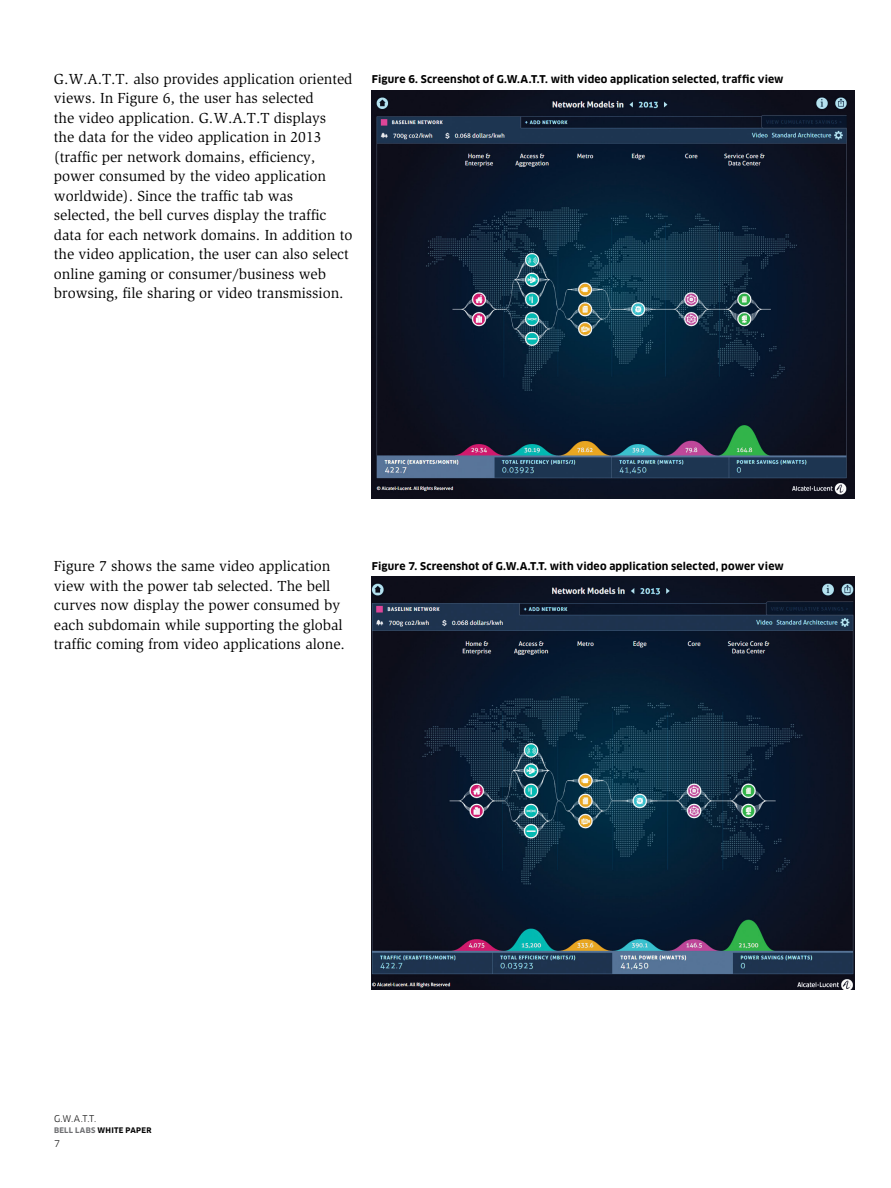
<style>
.page{position:relative;width:891px;height:1188px;background:#fff}
.page>*{position:absolute;margin:0;border:0;box-sizing:border-box;transform-origin:0 0}
.t1{font:15px/19.5px "Slimbach Std";letter-spacing:-.005em;color:#000}
.t2{font:700 10.5px "Clan OT";letter-spacing:.015em;color:#000}
.t3{font:9px "Clan OT";color:#000}
.t4{font:700 7.5px "Clan OT";letter-spacing:.03em;color:#000}
.s1{color:#6d6e71}
</style>
<div class="page">
<img style="left:372px;top:90px;width:483px;height:409px">
<img style="left:372px;top:577px;width:483px;height:413px">
<p class="t1" style="left:54px;top:69px;width:300px">G.W.A.T.T. also provides application oriented views. In Figure 6, the user has selected<br>the video application. G.W.A.T.T displays<br>the data for the video application in 2013 (traffic per network domains, efficiency, power consumed by the video application worldwide). Since the traffic tab was selected, the bell curves display the traffic data for each network domains. In addition to the video application, the user can also select online gaming or consumer/business web browsing, file sharing or video transmission.</p>
<p class="t2" style="left:372px;top:73px;width:413px">Figure 6. Screenshot of G.W.A.T.T. with video application selected, traffic view</p>
<p class="t1" style="left:54px;top:556px;width:292px">Figure 7 shows the same video application view with the power tab selected. The bell curves now display the power consumed by each subdomain while supporting the global traffic coming from video applications alone.</p>
<p class="t2" style="left:372px;top:560px;width:414px">Figure 7. Screenshot of G.W.A.T.T. with video application selected, power view</p>
<p class="t3" style="left:54px;top:1113px;width:44px">G.W.A.T.T.</p>
<p class="t4" style="left:54px;top:1126px;width:99px"><span class="s1">BELL LABS</span> WHITE PAPER</p>
<p class="t3" style="left:54px;top:1139px;width:7px">7</p>
</div>
